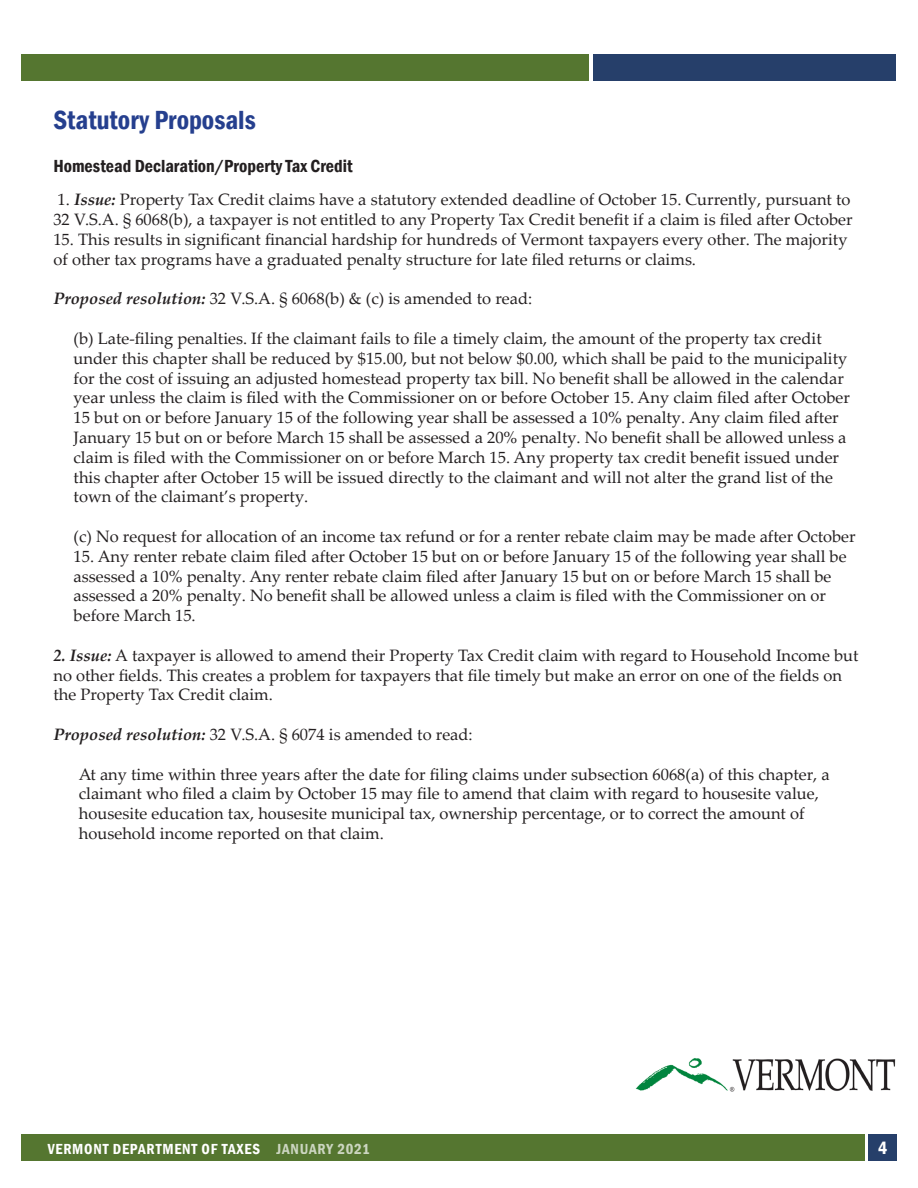
<style>
.page{position:relative;width:918px;height:1188px;background:#fff}
.page>*{position:absolute;margin:0;border:0;box-sizing:border-box;transform-origin:0 0}
.Head{font:600 condensed 27px "Franklin Gothic";color:#253f8e}
.Subhead{font:600 condensed 18px "Franklin Gothic";color:#231f20}
.t1{font:600 condensed 18px "Franklin Gothic";color:#fff}
.t2{font:16.5px/19.8px "Palatino Linotype";color:#231f20}
.t3{font:600 condensed 15px "Franklin Gothic";letter-spacing:.05em;color:#fff}
.s1{font-weight:700;font-style:italic}
</style>
<div class="page">
<div style="left:21px;top:54px;width:568px;height:27px;background:#557630"></div>
<div style="left:593px;top:54px;width:303px;height:27px;background:#263f6a"></div>
<div style="left:868px;top:1134px;width:29px;height:27px;background:#263f6a"></div>
<div style="left:21px;top:1134px;width:844px;height:27px;background:#557630"></div>
<img style="left:635px;top:1058px;width:261px;height:34px">
<p class="Head" style="left:53px;top:102px;width:204px">Statutory Proposals</p>
<p class="Subhead" style="left:53px;top:154px;width:301px">Homestead Declaration/Property Tax Credit</p>
<p class="t2" style="left:53px;top:189px;width:801px">1. <span class="s1">Issue:</span> Property Tax Credit claims have a statutory extended deadline of October 15. Currently, pursuant to<br>32 V.S.A. § 6068(b), a taxpayer is not entitled to any Property Tax Credit benefit if a claim is filed after October</p>
<p class="t2" style="left:53px;top:229px;width:796px">15. This results in significant financial hardship for hundreds of Vermont taxpayers every other. The majority of other tax programs have a graduated penalty structure for late filed returns or claims.</p>
<p class="t2" style="left:53px;top:288px;width:480px"><span class="s1">Proposed resolution:</span> 32 V.S.A. § 6068(b) &amp; (c) is amended to read:</p>
<p class="t2" style="left:74px;top:328px;width:778px">(b) Late-filing penalties. If the claimant fails to file a timely claim, the amount of the property tax credit under this chapter shall be reduced by $15.00, but not below $0.00, which shall be paid to the municipality for the cost of issuing an adjusted homestead property tax bill. No benefit shall be allowed in the calendar year unless the claim is filed with the Commissioner on or before October 15. Any claim filed after October 15 but on or before January 15 of the following year shall be assessed a 10% penalty. Any claim filed after January 15 but on or before March 15 shall be assessed a 20% penalty. No benefit shall be allowed unless a claim is filed with the Commissioner on or before March 15. Any property tax credit benefit issued under this chapter after October 15 will be issued directly to the claimant and will not alter the grand list of the town of the claimant’s property.</p>
<p class="t2" style="left:74px;top:526px;width:783px">(c) No request for allocation of an income tax refund or for a renter rebate claim may be made after October</p>
<p class="t2" style="left:74px;top:546px;width:775px">15. Any renter rebate claim filed after October 15 but on or before January 15 of the following year shall be assessed a 10% penalty. Any renter rebate claim filed after January 15 but on or before March 15 shall be assessed a 20% penalty. No benefit shall be allowed unless a claim is filed with the Commissioner on or before March 15.</p>
<p class="t2" style="left:53px;top:645px;width:807px"><span class="s1">2. Issue:</span> A taxpayer is allowed to amend their Property Tax Credit claim with regard to Household Income but no other fields. This creates a problem for taxpayers that file timely but make an error on one of the fields on the Property Tax Credit claim.</p>
<p class="t2" style="left:53px;top:724px;width:421px"><span class="s1">Proposed resolution:</span> 32 V.S.A. § 6074 is amended to read:</p>
<p class="t2" style="left:79px;top:763px;width:752px">At any time within three years after the date for filing claims under subsection 6068(a) of this chapter, a claimant who filed a claim by October 15 may file to amend that claim with regard to housesite value, housesite education tax, housesite municipal tax, ownership percentage, or to correct the amount of household income reported on that claim.</p>
<p class="t3" style="left:48px;top:1138px;width:324px">VERMONT DEPARTMENT OF TAXES JANUARY 2021</p>
<p class="t1" style="left:878px;top:1136px;width:11px">4</p>
</div>
